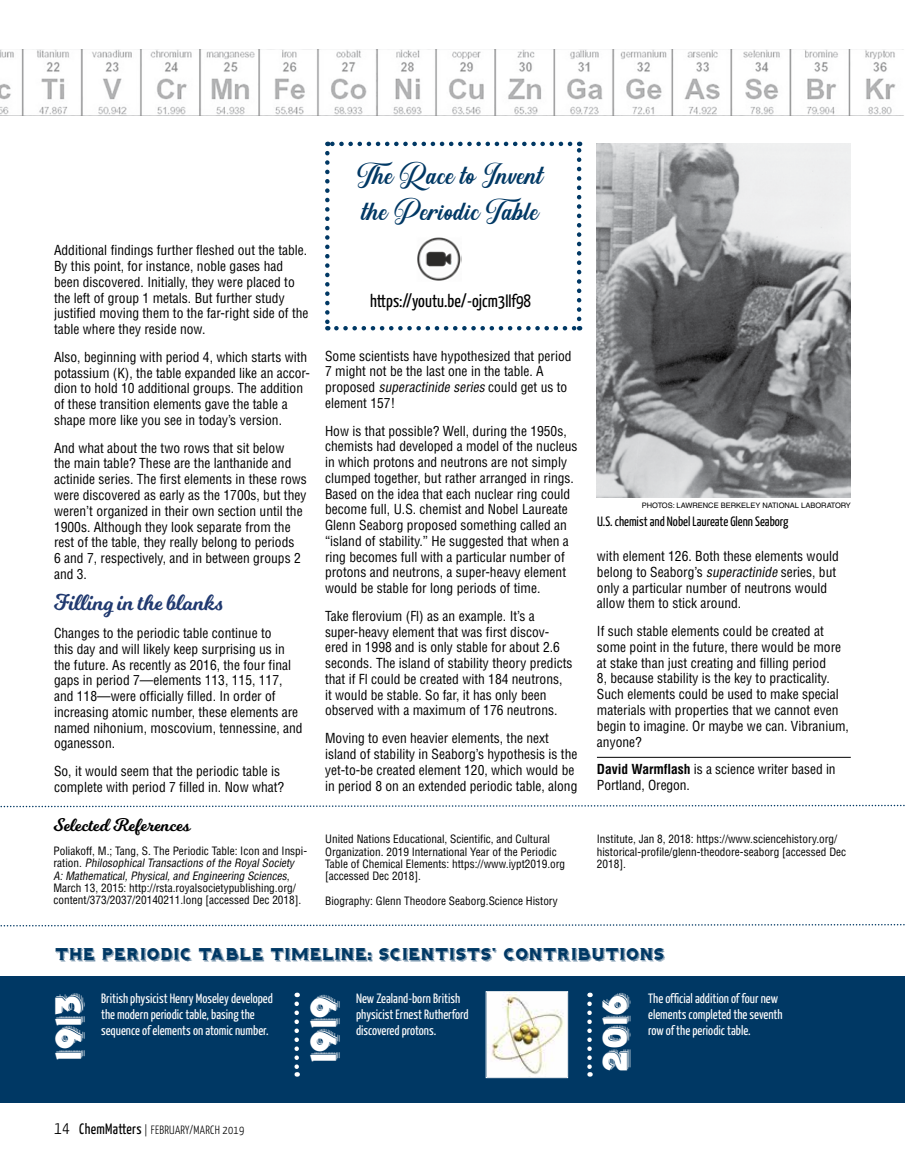
<style>
.page{position:relative;width:905px;height:1175px;background:#fff}
.page>*{position:absolute;margin:0;border:0;box-sizing:border-box;transform-origin:0 0}
.t1{font:32.25px "Hominis";color:#fff}
.t2{font:30.75px "Hominis";color:#fff}
.t3{font:30px/36px "Sunshine";color:#003864}
.t4{font:22.5px "Milkshake";color:#20396f}
.t5{font:18px "Yanone Kaffeesatz";color:#000}
.t6{font:18px "Milkshake";color:#000}
.t7{font:15px "Hominis";color:#003864}
.t8{font:condensed 13.5px/15.8px "Helvetica";color:#000}
.t9{font:13.5px/16.2px "Yanone Kaffeesatz";color:#fff}
.t10{font:13.5px "Yanone Kaffeesatz";color:#000}
.t11{font:300 12px "Yanone Kaffeesatz";letter-spacing:.025em;color:#000}
.t12{font:condensed 11.25px/12.3px "Helvetica";color:#000}
.t13{font:7.5px "Helvetica LT Std";color:#000}
.s1{font-style:italic}
.s2{font-weight:700}
.s3{font-size:18px}
.s4{font-weight:400;font-size:15px}
</style>
<div class="page">
<svg style="left:0;top:804px;width:905px;height:4px"></svg>
<img style="left:0;top:49px;width:904px;height:67px">
<div style="left:0;top:976px;width:904px;height:126px;background:#003864"></div>
<svg style="left:294px;top:1003px;width:5px;height:73px"></svg>
<svg style="left:587px;top:1003px;width:4px;height:73px"></svg>
<svg style="left:0;top:924px;width:905px;height:3px"></svg>
<svg style="left:325px;top:153px;width:4px;height:177px"></svg>
<svg style="left:336px;top:326px;width:244px;height:4px"></svg>
<svg style="left:577px;top:142px;width:4px;height:177px"></svg>
<svg style="left:327px;top:142px;width:243px;height:4px"></svg>
<hr style="left:597px;top:757px;width:253px;height:1px;background:#000">
<svg style="left:485px;top:991px;width:83px;height:87px;background:#eeeee6"></svg>
<div style="left:487px;top:993px;width:79px;height:83px;border:1px solid #fff"></div>
<img style="left:417px;top:237px;width:45px;height:44px">
<img style="left:597px;top:143px;width:253px;height:354px">
<p class="t8" style="left:54px;top:242px;width:256px">Additional findings further fleshed out the table.<br>By this point, for instance, noble gases had been discovered. Initially, they were placed to the left of group 1 metals. But further study justified moving them to the far-right side of the table where they reside now.</p>
<p class="t8" style="left:54px;top:349px;width:257px">Also, beginning with period 4, which starts with potassium (K), the table expanded like an accor&shy;dion to hold 10 additional groups. The addition of these transition elements gave the table a shape more like you see in today’s version.</p>
<p class="t8" style="left:54px;top:440px;width:254px">And what about the two rows that sit below<br>the main table? These are the lanthanide and actinide series. The first elements in these rows were discovered as early as the 1700s, but they weren’t organized in their own section until the 1900s. Although they look separate from the rest of the table, they really belong to periods<br>6 and 7, respectively, and in between groups 2 and 3.</p>
<p class="t4" style="left:54px;top:586px;width:170px">Filling in the blanks</p>
<p class="t8" style="left:54px;top:625px;width:250px">Changes to the periodic table continue to<br>this day and will likely keep surprising us in the future. As recently as 2016, the four final gaps in period 7—elements 113, 115, 117, and 118—were officially filled. In order of increasing atomic number, these elements are named nihonium, moscovium, tennessine, and oganesson.</p>
<p class="t8" style="left:54px;top:763px;width:232px">So, it would seem that the periodic table is complete with period 7 filled in. Now what?</p>
<p class="t3" style="left:357px;top:162px;width:188px">The Race to Invent the Periodic Table</p>
<p class="t5" style="left:370px;top:289px;width:163px">https://youtu.be/-ojcm3IIf98</p>
<p class="t8" style="left:325px;top:347px;width:248px">Some scientists have hypothesized that period 7 might not be the last one in the table. A<br>p ro p o s e d <span class="s1">superactinide series</span> c o u l d g et u s t o element 157!</p>
<p class="t8" style="left:325px;top:422px;width:254px">How is that possible? Well, during the 1950s, chemists had developed a model of the nucleus in which protons and neutrons are not simply clumped together, but rather arranged in rings.<br>Based on the idea that each nuclear ring could become full, U.S. chemist and Nobel Laureate Glenn Seaborg proposed something called an “island of stability.” He suggested that when a ring becomes full with a particular number of protons and neutrons, a super-heavy element would be stable for long periods of time.</p>
<p class="t8" style="left:325px;top:608px;width:249px">Take flerovium (Fl) as an example. It’s a super-heavy element that was first discov&shy;ered in 1998 and is only stable for about 2.6 seconds. The island of stability theory predicts that if Fl could be created with 184 neutrons, it would be stable. So far, it has only been observed with a maximum of 176 neutrons.</p>
<p class="t8" style="left:325px;top:730px;width:254px">Moving to even heavier elements, the next island of stability in Seaborg’s hypothesis is the yet-to-be created element 120, which would be in period 8 on an extended periodic table, along</p>
<p class="t6" style="left:54px;top:811px;width:138px">Selected References</p>
<p class="t12" style="left:54px;top:844px;width:255px">Poliakoff, M.; Tang, S. The Periodic Table: Icon and Inspi&shy;r a t i o n . <span class="s1">PhilosophicalTransactions ofthe RoyalSociety A:Mathematical,Physical,and Engineering Sciences</span>, March 13, 2015: http://rsta.royalsocietypublishing.org/ content/373/2037/20140211.long [accessed Dec 2018].</p>
<p class="t12" style="left:325px;top:833px;width:241px">United Nations Educational, Scientific, and Cultural Organization. 2019 International Year of the Periodic Table of Chemical Elements: https://www.iypt2019.org [accessed Dec 2018].</p>
<p class="t12" style="left:325px;top:894px;width:234px">Biography: Glenn Theodore Seaborg.Science History</p>
<p class="t13" style="left:641px;top:501px;width:211px">PHOTOS: LAWRENCE BERKELEY NATIONAL LABORATORY</p>
<p class="t10" style="left:597px;top:513px;width:193px">U.S. chemist and Nobel Laureate Glenn Seaborg</p>
<p class="t8" style="left:597px;top:548px;width:243px">with element 126. Both these elements would belong to Seaborg’s <span class="s1">superactinide</span> series, but only a particular number of neutrons would allow them to stick around.</p>
<p class="t8" style="left:597px;top:623px;width:253px">If such stable elements could be created at some point in the future, there would be more at stake than just creating and filling period<br>8, because stability is the key to practicality.<br>Such elements could be used to make special materials with properties that we cannot even begin to imagine. Or maybe we can. Vibranium, anyone?</p>
<p class="t8" style="left:597px;top:761px;width:240px"><span class="s2">David Warmflash</span> is a science writer based in<br>Portland, Oregon.</p>
<p class="t12" style="left:597px;top:833px;width:251px">Institute, Jan 8, 2018: https://www.sciencehistory.org/ historical-profile/glenn-theodore-seaborg [accessed Dec<br>2018].</p>
<p class="t7" style="left:55px;top:948px;width:611px">THE PERIODIC TABLE TIMELINE: SCIENTISTS’ CONTRIBUTIONS</p>
<p class="t1" style="left:55px;top:1059px;width:68px;rotate:-90deg">1913</p>
<p class="t9" style="left:101px;top:989px;width:173px">British physicist Henry Moseley developed the modern periodic table, basing the sequence of elements on atomic number.</p>
<p class="t2" style="left:602px;top:1070px;width:79px;rotate:-90deg">2016</p>
<p class="t9" style="left:648px;top:989px;width:136px">The official addition of four new elements completed the seventh row of the periodic table.</p>
<p class="t1" style="left:310px;top:1062px;width:70px;rotate:-90deg">1919</p>
<p class="t9" style="left:356px;top:989px;width:114px">New Zealand-born British physicist Ernest Rutherford discovered protons.</p>
<p class="t11" style="left:54px;top:1122px;width:192px"><span class="s3">14</span> <span class="s4">ChemMatters</span> | FEBRUARY/MARCH 2019</p>
</div>
